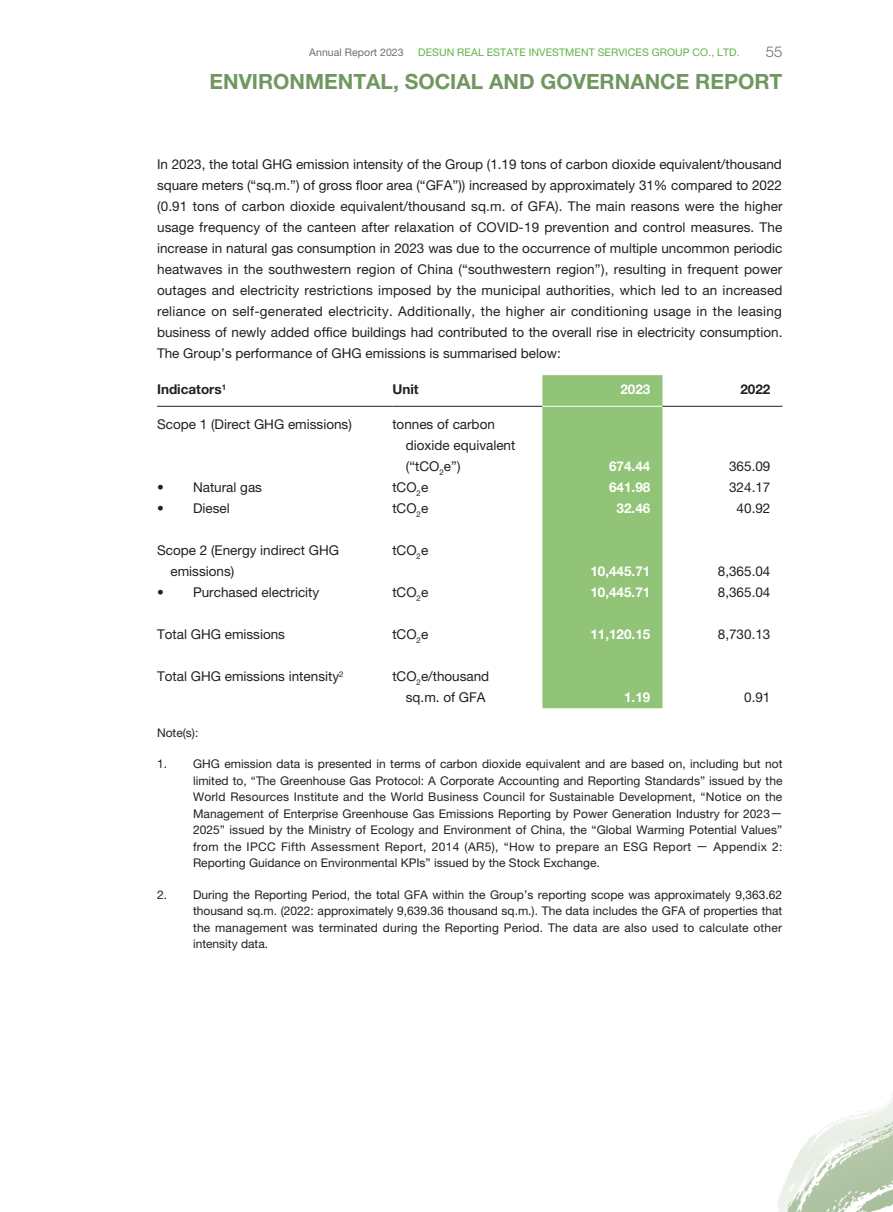
<style>
.page{position:relative;width:893px;height:1212px;background:#fff}
.page>*{position:absolute;margin:0;border:0;box-sizing:border-box;transform-origin:0 0}
.t1{font:700 21px "Helvetica Neue LT Std";color:#709760}
.t2{font:300 15px "Helvetica Neue LT Std";color:#6c6d70}
._01_Body_Text{font:13.5px/21px "Helvetica Neue LT Std";color:#231f20;text-align:justify}
._15_Table_Stub{font:13.5px/21px "Helvetica Neue LT Std";color:#231f20}
._01_Body_Text-2{font:700 13.5px "Helvetica Neue LT Std";color:#fff}
._15_Table_Stub-2{font:700 13.5px "Helvetica Neue LT Std";color:#231f20}
._01_Body_Text-3{font:700 13.5px "Helvetica Neue LT Std";color:#231f20}
._02_Note_Text{font:12px/16.5px "Helvetica Neue LT Std";color:#231f20;text-align:justify}
.t3{font:10.5px "Helvetica Neue LT Std";letter-spacing:.01em;color:#5eb246}
.t4{font:10.5px "Helvetica Neue LT Std";letter-spacing:.01em;color:#6c6d70}
</style>
<div class="page">
<img style="left:157px;top:375px;width:736px;height:837px">
<div style="left:542px;top:375px;width:120px;height:333px;background:#91c476"></div>
<hr style="left:157px;top:406px;width:235px;height:1px;background:#231f20">
<hr style="left:392px;top:406px;width:150px;height:1px;background:#231f20">
<hr style="left:542px;top:406px;width:120px;height:1px;background:#fff">
<hr style="left:662px;top:406px;width:120px;height:1px;background:#231f20">
<p class="t4" style="left:309px;top:46px;width:96px">Annual Report 2023</p>
<p class="t3" style="left:418px;top:46px;width:323px">DESUN REAL ESTATE INVESTMENT SERVICES GROUP CO., LTD.</p>
<p class="t2" style="left:766px;top:42px;width:18px">55</p>
<h1 class="t1" style="left:210px;top:69px;width:574px">ENVIRONMENTAL, SOCIAL AND GOVERNANCE REPORT</h1>
<p class="_01_Body_Text" style="left:157px;top:154px;width:627px">In 2023, the total GHG emission intensity of the Group (1.19 tons of carbon dioxide equivalent/thousand square meters (“sq.m.”) of gross floor area (“GFA”)) increased by approximately 31% compared to 2022 (0.91 tons of carbon dioxide equivalent/thousand sq.m. of GFA). The main reasons were the higher usage frequency of the canteen after relaxation of COVID-19 prevention and control measures. The increase in natural gas consumption in 2023 was due to the occurrence of multiple uncommon periodic heatwaves in the southwestern region of China (“southwestern region”), resulting in frequent power outages and electricity restrictions imposed by the municipal authorities, which led to an increased reliance on self-generated electricity. Additionally, the higher air conditioning usage in the leasing business of newly added office buildings had contributed to the overall rise in electricity consumption.<br>The Group’s performance of GHG emissions is summarised below:</p>
<p class="_15_Table_Stub-2" style="left:157px;top:381px;width:71px">Indicators<sup>1</sup></p>
<p class="_01_Body_Text-3" style="left:392px;top:381px;width:28px">Unit</p>
<p class="_01_Body_Text-2" style="left:620px;top:381px;width:32px">2023</p>
<p class="_01_Body_Text-3" style="left:740px;top:381px;width:32px">2022</p>
<p class="_15_Table_Stub" style="left:157px;top:413px;width:196px">Scope 1 (Direct GHG emissions)</p>
<p class="_01_Body_Text" style="left:406px;top:413px;width:111px;text-align:left;text-indent:-14px">tonnes of carbon dioxide equivalent (“tCO<sub>2</sub>e”)</p>
<p class="_01_Body_Text-2" style="left:609px;top:458px;width:43px">674.44</p>
<p class="_01_Body_Text" style="left:729px;top:455px;width:43px">365.09</p>
<p class="_15_Table_Stub" style="left:157px;top:476px;width:106px">• Natural gas</p>
<p class="_01_Body_Text" style="left:392px;top:476px;width:37px">tCO<sub>2</sub>e</p>
<p class="_01_Body_Text-2" style="left:609px;top:479px;width:43px">641.98</p>
<p class="_01_Body_Text" style="left:729px;top:476px;width:43px">324.17</p>
<p class="_15_Table_Stub" style="left:157px;top:497px;width:74px">• Diesel</p>
<p class="_01_Body_Text" style="left:392px;top:497px;width:37px">tCO<sub>2</sub>e</p>
<p class="_01_Body_Text-2" style="left:617px;top:500px;width:35px">32.46</p>
<p class="_01_Body_Text" style="left:737px;top:497px;width:35px">40.92</p>
<p class="_15_Table_Stub" style="left:171px;top:539px;width:170px;text-indent:-14px">Scope 2 (Energy indirect GHG emissions)</p>
<p class="_01_Body_Text" style="left:392px;top:539px;width:37px">tCO<sub>2</sub>e</p>
<p class="_01_Body_Text-2" style="left:590px;top:563px;width:62px">10,445.71</p>
<p class="_01_Body_Text" style="left:718px;top:560px;width:54px">8,365.04</p>
<p class="_15_Table_Stub" style="left:157px;top:581px;width:164px">• Purchased electricity</p>
<p class="_01_Body_Text" style="left:392px;top:581px;width:37px">tCO<sub>2</sub>e</p>
<p class="_01_Body_Text-2" style="left:590px;top:584px;width:62px">10,445.71</p>
<p class="_01_Body_Text" style="left:718px;top:581px;width:54px">8,365.04</p>
<p class="_15_Table_Stub" style="left:157px;top:623px;width:130px">Total GHG emissions</p>
<p class="_01_Body_Text" style="left:392px;top:623px;width:37px">tCO<sub>2</sub>e</p>
<p class="_01_Body_Text-2" style="left:590px;top:626px;width:62px">11,120.15</p>
<p class="_01_Body_Text" style="left:718px;top:623px;width:54px">8,730.13</p>
<p class="_15_Table_Stub" style="left:157px;top:665px;width:188px">Total GHG emissions intensity<sup>2</sup></p>
<p class="_01_Body_Text" style="left:392px;top:665px;width:98px;text-align:right">tCO<sub>2</sub>e/thousand sq.m. of GFA</p>
<p class="_01_Body_Text-2" style="left:624px;top:689px;width:28px">1.19</p>
<p class="_01_Body_Text" style="left:744px;top:686px;width:28px">0.91</p>
<p class="_02_Note_Text" style="left:157px;top:724px;width:43px">Note(s):</p>
<p class="_02_Note_Text" style="left:193px;top:755px;width:591px;text-indent:-36px">1. GHG emission data is presented in terms of carbon dioxide equivalent and are based on, including but not limited to, “The Greenhouse Gas Protocol: A Corporate Accounting and Reporting Standards” issued by the World Resources Institute and the World Business Council for Sustainable Development, “Notice on the Management of Enterprise Greenhouse Gas Emissions Reporting by Power Generation Industry for 2023— 2025” issued by the Ministry of Ecology and Environment of China, the “Global Warming Potential Values” from the IPCC Fifth Assessment Report, 2014 (AR5), “How to prepare an ESG Report — Appendix 2:<br>Reporting Guidance on Environmental KPIs” issued by the Stock Exchange.</p>
<p class="_02_Note_Text" style="left:193px;top:886px;width:591px;text-indent:-36px">2. During the Reporting Period, the total GFA within the Group’s reporting scope was approximately 9,363.62 thousand sq.m. (2022: approximately 9,639.36 thousand sq.m.). The data includes the GFA of properties that the management was terminated during the Reporting Period. The data are also used to calculate other intensity data.</p>
</div>
